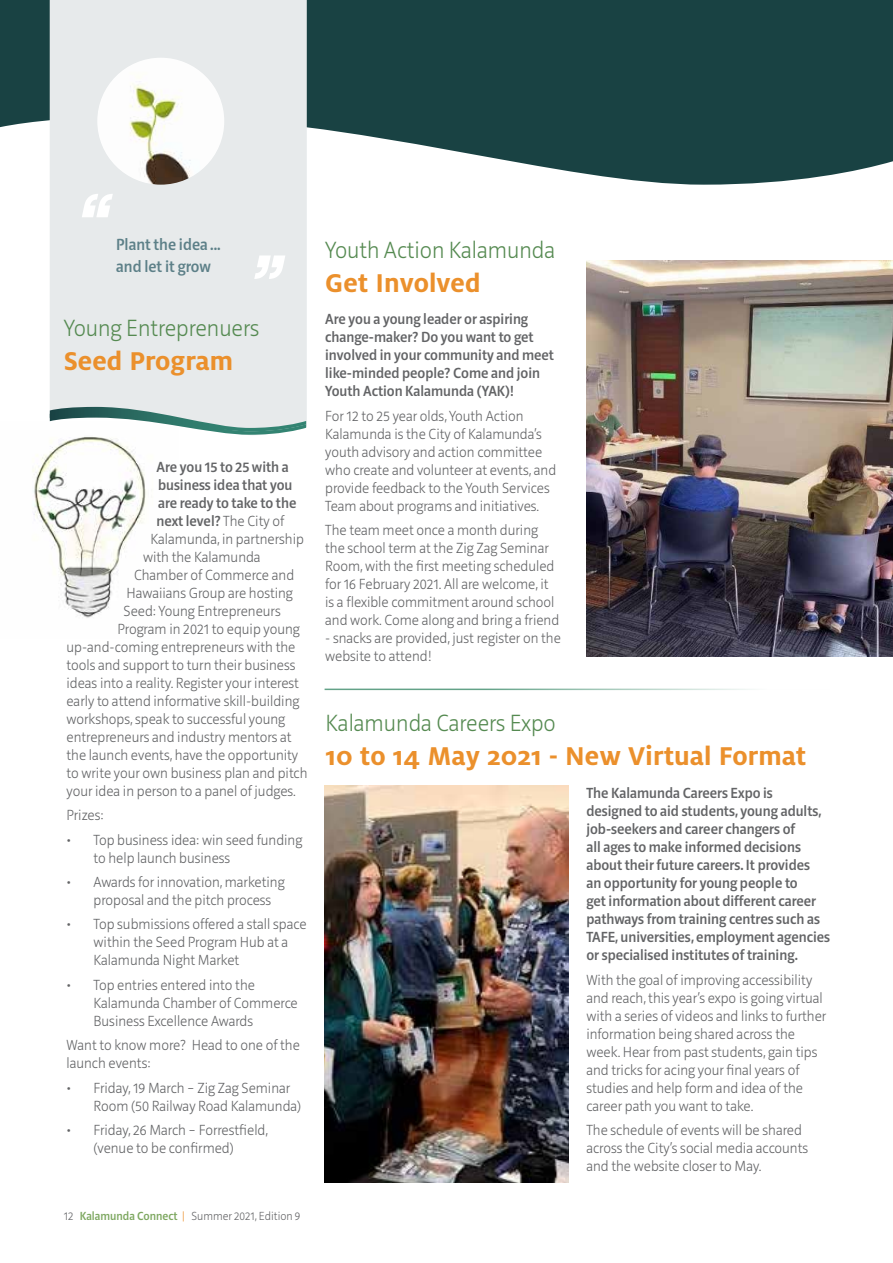
<style>
.page{position:relative;width:893px;height:1263px;background:#fff}
.page>*{position:absolute;margin:0;border:0;box-sizing:border-box;transform-origin:0 0}
.t1{font:700 28.5px "Milo OT";color:#eb902c}
.t2{font:200 24px "Riga";color:#558a51}
.t3{font:500 16.5px/22.5px "Riga";color:#5d8088}
.t4{font:200 15px/18px "Riga";color:#636466}
.t5{font:500 15px/18px "Riga";color:#636466}
.t6{font:200 12px "Riga";color:#636466}
.s1{font-weight:200}
.s2{font-weight:500;color:#7ea861}
.s3{color:#eb902c}
</style>
<div class="page">
<img style="left:32px;top:437px;width:114px;height:181px">
<img style="left:586px;top:260px;width:307px;height:396px">
<img style="left:325px;top:785px;width:243px;height:397px">
<hr style="left:325px;top:689px;width:505px;height:1px;background:#63a288">
<svg style="left:0;top:0;width:893px;height:185px;background:#36595a"></svg>
<div style="left:50px;top:0;width:257px;height:428px;background:#e7eaeb"></div>
<svg style="left:50px;top:407px;width:256px;height:28px"></svg>
<svg style="left:82px;top:194px;width:31px;height:23px"></svg>
<svg style="left:254px;top:255px;width:31px;height:24px"></svg>
<img style="left:97px;top:58px;width:127px;height:127px;border-radius:63px">
<p class="t3" style="left:116px;top:233px;width:106px">Plant the idea ... and let it grow</p>
<h2 class="t2" style="left:64px;top:315px;width:197px">Young Entreprenuers</h2>
<h1 class="t1" style="left:64px;top:345px;width:171px">Seed Program</h1>
<p class="t5" style="left:157px;top:458px;width:134px">Are you 15 to 25 with a</p>
<p class="t5" style="left:158px;top:476px;width:136px">business idea that you</p>
<p class="t5" style="left:158px;top:494px;width:140px">are ready to take to the</p>
<p class="t5" style="left:157px;top:512px;width:129px">next level? <span class="s1">The City of</span></p>
<p class="t4" style="left:151px;top:530px;width:155px">Kalamunda, in partnership</p>
<p class="t4" style="left:143px;top:548px;width:119px">with the Kalamunda</p>
<p class="t4" style="left:134px;top:566px;width:162px">Chamber of Commerce and</p>
<p class="t4" style="left:127px;top:584px;width:168px">Hawaiians Group are hosting</p>
<p class="t4" style="left:124px;top:602px;width:159px">Seed: Young Entrepreneurs</p>
<p class="t4" style="left:118px;top:620px;width:184px">Program in 2021 to equip young</p>
<p class="t4" style="left:67px;top:638px;width:230px">up-and-coming entrepreneurs with the</p>
<p class="t4" style="left:67px;top:656px;width:230px">tools and support to turn their business</p>
<p class="t4" style="left:67px;top:674px;width:234px">ideas into a reality. Register your interest</p>
<p class="t4" style="left:67px;top:692px;width:234px">early to attend informative skill-building</p>
<p class="t4" style="left:67px;top:710px;width:220px">workshops, speak to successful young</p>
<p class="t4" style="left:67px;top:728px;width:227px">entrepreneurs and industry mentors at</p>
<p class="t4" style="left:67px;top:746px;width:233px">the launch events, have the opportunity</p>
<p class="t4" style="left:67px;top:764px;width:242px">to write your own business plan and pitch</p>
<p class="t4" style="left:67px;top:782px;width:231px">your idea in person to a panel of judges.</p>
<p class="t4" style="left:67px;top:807px;width:39px">Prizes:</p>
<p class="t4" style="left:94px;top:831px;width:210px;text-indent:-27px">• Top business idea: win seed funding to help launch business</p>
<p class="t4" style="left:94px;top:873px;width:193px;text-indent:-27px">• Awards for innovation, marketing proposal and the pitch process</p>
<p class="t4" style="left:94px;top:916px;width:215px;text-indent:-27px">• Top submissions offered a stall space within the Seed Program Hub at a<br>Kalamunda Night Market</p>
<p class="t4" style="left:94px;top:976px;width:206px;text-indent:-27px">• Top entries entered into the<br>Kalamunda Chamber of Commerce<br>Business Excellence Awards</p>
<p class="t4" style="left:67px;top:1037px;width:235px">Want to know more? Head to one of the launch events:</p>
<p class="t4" style="left:94px;top:1079px;width:209px;text-indent:-27px">• Friday, 19 March – Zig Zag Seminar<br>Room (50 Railway Road Kalamunda)</p>
<p class="t4" style="left:67px;top:1121px;width:203px;text-align:center">• Friday, 26 March – Forrestfield, (venue to be confirmed)</p>
<p class="t6" style="left:64px;top:1210px;width:238px">12 <span class="s2">Kalamunda Connect</span> <span class="s3">|</span> Summer 2021, Edition 9</p>
<h2 class="t2" style="left:325px;top:237px;width:232px">Youth Action Kalamunda</h2>
<h1 class="t1" style="left:325px;top:267px;width:157px">Get Involved</h1>
<p class="t5" style="left:325px;top:311px;width:230px">Are you a young leader or aspiring change-maker? Do you want to get involved in your community and meet like-minded people? Come and join Youth Action Kalamunda (YAK)!</p>
<p class="t4" style="left:325px;top:407px;width:233px">For 12 to 25 year olds, Youth Action Kalamunda is the City of Kalamunda’s youth advisory and action committee who create and volunteer at events, and provide feedback to the Youth Services Team about programs and initiatives.</p>
<p class="t4" style="left:325px;top:521px;width:236px">The team meet once a month during the school term at the Zig Zag Seminar Room, with the first meeting scheduled for 16 February 2021. All are welcome, it is a flexible commitment around school and work. Come along and bring a friend</p>
<p class="t4" style="left:325px;top:629px;width:237px">- snacks are provided, just register on the website to attend!</p>
<h2 class="t2" style="left:326px;top:710px;width:232px">Kalamunda Careers Expo</h2>
<h1 class="t1" style="left:326px;top:740px;width:482px">10 to 14 May 2021 - New Virtual Format</h1>
<p class="t5" style="left:586px;top:784px;width:245px">The Kalamunda Careers Expo is designed to aid students, young adults, job-seekers and career changers of<br>all ages to make informed decisions about their future careers. It provides<br>an opportunity for young people to<br>get information about different career pathways from training centres such as TAFE, universities, employment agencies or specialised institutes of training.</p>
<p class="t4" style="left:586px;top:971px;width:241px">With the goal of improving accessibility and reach, this year’s expo is going virtual with a series of videos and links to further information being shared across the week. Hear from past students, gain tips and tricks for acing your final years of studies and help form and idea of the career path you want to take.</p>
<p class="t4" style="left:586px;top:1121px;width:223px">The schedule of events will be shared across the City’s social media accounts and the website closer to May.</p>
</div>
